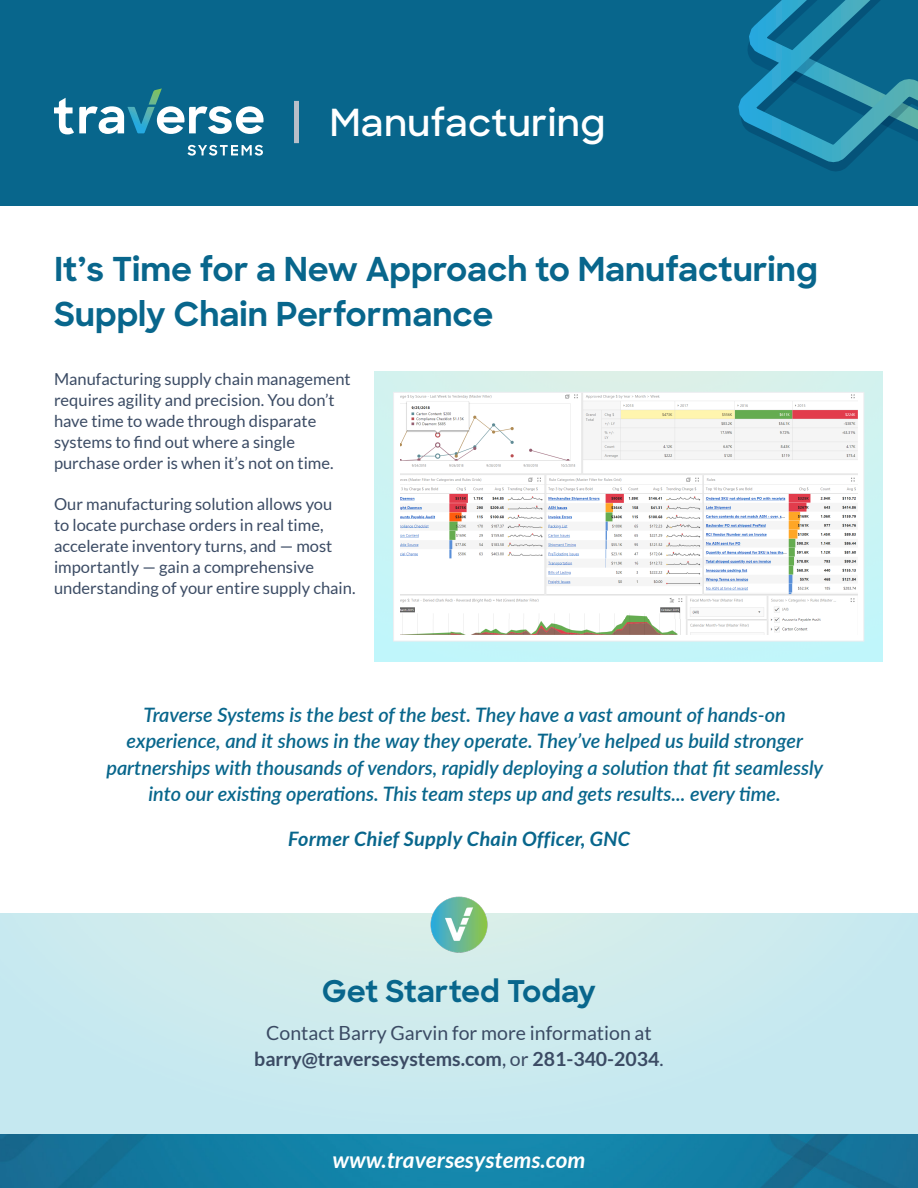
<style>
.page{position:relative;width:918px;height:1188px;background:#fff}
.page>*{position:absolute;margin:0;border:0;box-sizing:border-box;transform-origin:0 0}
.t1{font:600 37.35px "Sharp Sans";letter-spacing:.01em;color:#fff}
.titles{font:700 33px/45px "Sharp Sans";color:#08668c}
.Paragraph_Style_2{font:700 30px "Sharp Sans";letter-spacing:-.005em;color:#08668c}
.t2{font:italic 700 22.5px "Lato";letter-spacing:.01em;color:#fff}
.t3{font:italic 600 19.95px/26.5px "Lato";color:#08668c;text-align:center}
.Paragraph_Copy{font:italic 700 19.95px "Lato";letter-spacing:.02em;color:#08668c}
.t4{font:700 19.5px "Lato";color:#3b4b64}
.t5{font:19.5px "Lato";color:#3b4b64}
.t6{font:16.5px/21px "Lato";color:#3b4b64}
.s1{font-weight:400}
</style>
<div class="page">
<div style="left:0;top:0;width:918px;height:206px;background:#08668c"></div>
<svg style="left:738px;top:0;width:180px;height:171px"></svg>
<img style="left:0;top:913px;width:918px;height:275px">
<div style="left:294px;top:101px;width:5px;height:42px;background:#b8bfc9"></div>
<svg style="left:54px;top:88px;width:210px;height:46px"></svg>
<svg style="left:187px;top:145px;width:76px;height:11px"></svg>
<img style="left:375px;top:372px;width:508px;height:290px">
<div style="left:394px;top:392px;width:470px;height:249px;background:#fff"></div>
<img style="left:400px;top:394px;width:458px;height:240px">
<div style="left:393px;top:392px;width:471px;height:249px;border:1px solid #ecedf0"></div>
<img style="left:430px;top:896px;width:58px;height:57px">
<h1 class="t1" style="left:330px;top:95px;width:277px">Manufacturing</h1>
<p class="titles" style="left:54px;top:245px;width:765px">It’s Time for a New Approach to Manufacturing<br>Supply Chain Performance</p>
<p class="t6" style="left:54px;top:369px;width:298px">Manufacturing supply chain management requires agility and precision. You don’t have time to wade through disparate systems to find out where a single purchase order is when it’s not on time.</p>
<p class="t6" style="left:54px;top:494px;width:303px">Our manufacturing solution allows you<br>to locate purchase orders in real time, accelerate inventory turns, and — most importantly — gain a comprehensive understanding of your entire supply chain.</p>
<p class="t3" style="left:106px;top:700px;width:718px">Traverse Systems is the best of the best. They have a vast amount of hands-on experience, and it shows in the way they operate. They’ve helped us build stronger partnerships with thousands of vendors, rapidly deploying a solution that fit seamlessly into our existing operations. This team steps up and gets results... every time.</p>
<p class="Paragraph_Copy" style="left:288px;top:827px;width:343px">Former Chief Supply Chain Officer, GNC</p>
<p class="Paragraph_Style_2" style="left:322px;top:969px;width:276px">Get Started Today</p>
<p class="t5" style="left:266px;top:1022px;width:387px">Contact Barry Garvin for more information at</p>
<p class="t4" style="left:254px;top:1048px;width:411px">barry@traversesystems.com<span class="s1">, or</span> 281-340-2034<span class="s1">.</span></p>
<h3 class="t2" style="left:332px;top:1147px;width:254px">www.traversesystems.com</h3>
</div>
